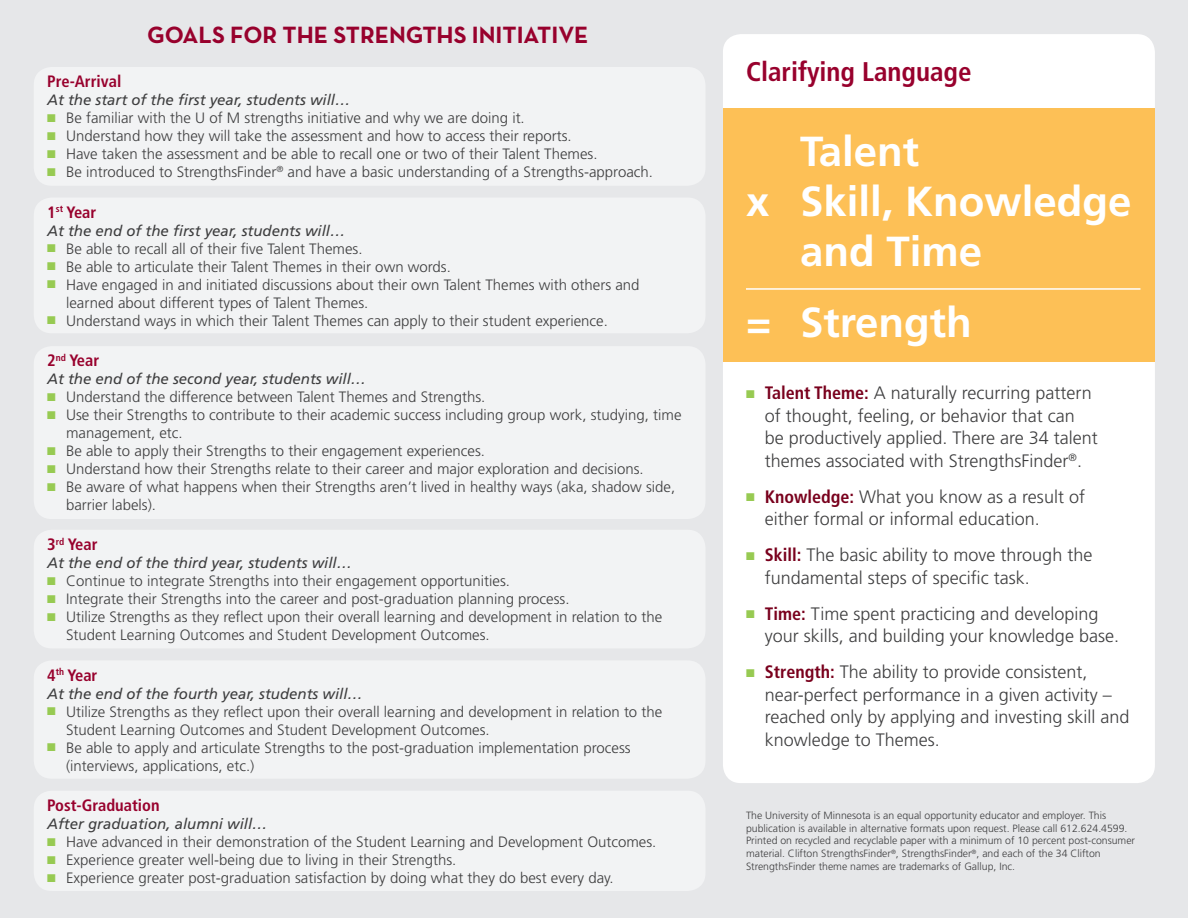
<style>
.page{position:relative;width:1188px;height:918px;background:#e6e7e9}
.page>*{position:absolute;margin:0;border:0;box-sizing:border-box;transform-origin:0 0}
.Body{font:700 42px "Frutiger";color:#fff}
.Subheads{font:700 condensed 27px "Frutiger";color:#98012d}
.t1{font:700 24px "Neutraface Text";color:#98012d}
.t2{font:300 18px/22.5px "Frutiger";color:#3e3e3f}
.Subheads-2{font:700 condensed 16.5px "Frutiger";color:#98012d}
.t3{font:300 15px/18px "Frutiger";color:#3e3e3f}
.Body-2{font:italic 15px "Frutiger";color:#3e3e3f}
.t4{font:300 10.5px/12.6px "Frutiger";color:#3e3e3f}
.s1{color:#97ca52}
.s2{font-weight:700;font-stretch:condensed;color:#79001d}
</style>
<div class="page">
<div style="left:34px;top:67px;width:672px;height:119px;background:#f2f3f4;border-radius:18px"></div>
<div style="left:723px;top:34px;width:432px;height:749px;background:#fff;border-radius:18px"></div>
<div style="left:34px;top:198px;width:672px;height:135px;background:#f2f3f4;border-radius:18px"></div>
<div style="left:34px;top:346px;width:672px;height:173px;background:#f2f3f4;border-radius:18px"></div>
<div style="left:34px;top:530px;width:672px;height:118px;background:#f2f3f4;border-radius:18px"></div>
<div style="left:34px;top:660px;width:672px;height:119px;background:#f2f3f4;border-radius:18px"></div>
<div style="left:34px;top:791px;width:672px;height:100px;background:#f2f3f4;border-radius:18px"></div>
<div style="left:723px;top:108px;width:432px;height:254px;background:#fdc056"></div>
<hr style="left:746px;top:288px;width:394px;height:2px;background:#fff">
<p class="t1" style="left:147px;top:19px;width:443px">GOALS FOR THE STRENGTHS INITIATIVE</p>
<p class="Subheads-2" style="left:47px;top:72px;width:76px">Pre-Arrival</p>
<p class="Body-2" style="left:47px;top:91px;width:304px">At the start of the first year, students will…</p>
<p class="t3" style="left:47px;top:109px;width:479px"><span class="s1">■</span> Be familiar with the U of M strengths initiative and why we are doing it.</p>
<p class="t3" style="left:47px;top:127px;width:526px"><span class="s1">■</span> Understand how they will take the assessment and how to access their reports.</p>
<p class="t3" style="left:47px;top:145px;width:552px"><span class="s1">■</span> Have taken the assessment and be able to recall one or two of their Talent Themes.</p>
<p class="t3" style="left:47px;top:163px;width:607px"><span class="s1">■</span> Be introduced to StrengthsFinder<sup>®</sup> and have a basic understanding of a Strengths-approach.</p>
<p class="Subheads-2" style="left:47px;top:202px;width:51px">1<sup>st</sup> Year</p>
<p class="Body-2" style="left:47px;top:222px;width:299px">At the end of the first year, students will…</p>
<p class="t3" style="left:47px;top:240px;width:317px"><span class="s1">■</span> Be able to recall all of their five Talent Themes.</p>
<p class="t3" style="left:47px;top:258px;width:405px"><span class="s1">■</span> Be able to articulate their Talent Themes in their own words.</p>
<p class="t3" style="left:66px;top:276px;width:575px;text-indent:-19px"><span class="s1">■</span> Have engaged in and initiated discussions about their own Talent Themes with others and learned about different types of Talent Themes.</p>
<p class="t3" style="left:47px;top:312px;width:562px"><span class="s1">■</span> Understand ways in which their Talent Themes can apply to their student experience.</p>
<p class="Subheads-2" style="left:47px;top:351px;width:53px">2<sup>nd</sup> Year</p>
<p class="Body-2" style="left:47px;top:370px;width:320px">At the end of the second year, students will…</p>
<p class="t3" style="left:47px;top:388px;width:440px"><span class="s1">■</span> Understand the difference between Talent Themes and Strengths.</p>
<p class="t3" style="left:66px;top:406px;width:617px;text-indent:-19px"><span class="s1">■</span> Use their Strengths to contribute to their academic success including group work, studying, time management, etc.</p>
<p class="t3" style="left:47px;top:442px;width:439px"><span class="s1">■</span> Be able to apply their Strengths to their engagement experiences.</p>
<p class="t3" style="left:47px;top:460px;width:598px"><span class="s1">■</span> Understand how their Strengths relate to their career and major exploration and decisions.</p>
<p class="t3" style="left:66px;top:478px;width:611px;text-indent:-19px"><span class="s1">■</span> Be aware of what happens when their Strengths aren’t lived in healthy ways (aka, shadow side, barrier labels).</p>
<p class="Subheads-2" style="left:47px;top:535px;width:52px">3<sup>rd</sup> Year</p>
<p class="Body-2" style="left:47px;top:554px;width:306px">At the end of the third year, students will…</p>
<p class="t3" style="left:47px;top:572px;width:464px"><span class="s1">■</span> Continue to integrate Strengths into their engagement opportunities.</p>
<p class="t3" style="left:47px;top:590px;width:524px"><span class="s1">■</span> Integrate their Strengths into the career and post-graduation planning process.</p>
<p class="t3" style="left:66px;top:608px;width:598px;text-indent:-19px"><span class="s1">■</span> Utilize Strengths as they reflect upon their overall learning and development in relation to the<br>Student Learning Outcomes and Student Development Outcomes.</p>
<p class="Subheads-2" style="left:47px;top:665px;width:52px">4<sup>th</sup> Year</p>
<p class="Body-2" style="left:47px;top:685px;width:317px">At the end of the fourth year, students will…</p>
<p class="t3" style="left:66px;top:703px;width:598px;text-indent:-19px"><span class="s1">■</span> Utilize Strengths as they reflect upon their overall learning and development in relation to the<br>Student Learning Outcomes and Student Development Outcomes.</p>
<p class="t3" style="left:66px;top:739px;width:566px;text-indent:-19px"><span class="s1">■</span> Be able to apply and articulate Strengths to the post-graduation implementation process (interviews, applications, etc.)</p>
<p class="Subheads-2" style="left:47px;top:796px;width:114px">Post-Graduation</p>
<p class="Body-2" style="left:47px;top:815px;width:222px">After graduation, alumni will…</p>
<p class="t3" style="left:47px;top:833px;width:611px"><span class="s1">■</span> Have advanced in their demonstration of the Student Learning and Development Outcomes.</p>
<p class="t3" style="left:47px;top:851px;width:411px"><span class="s1">■</span> Experience greater well-being due to living in their Strengths.</p>
<p class="t3" style="left:47px;top:869px;width:568px"><span class="s1">■</span> Experience greater post-graduation satisfaction by doing what they do best every day.</p>
<p class="Subheads" style="left:746px;top:56px;width:227px">Clarifying Language</p>
<p class="Body" style="left:800px;top:126px;width:121px">Talent</p>
<p class="Body" style="left:746px;top:177px;width:387px">x Skill, Knowledge</p>
<p class="Body" style="left:800px;top:227px;width:184px">and Time</p>
<p class="Body" style="left:746px;top:298px;width:227px">= Strength</p>
<p class="t2" style="left:765px;top:382px;width:335px;text-indent:-19px"><span class="s1">■</span> <span class="s2">Talent Theme:</span> A naturally recurring pattern of thought, feeling, or behavior that can be productively applied. There are 34 talent themes associated with StrengthsFinder<sup>®</sup>.</p>
<p class="t2" style="left:765px;top:485px;width:322px;text-indent:-19px"><span class="s1">■</span> <span class="s2">Knowledge:</span> What you know as a result of either formal or informal education.</p>
<p class="t2" style="left:765px;top:544px;width:329px;text-indent:-19px"><span class="s1">■</span> <span class="s2">Skill:</span> The basic ability to move through the fundamental steps of specific task.</p>
<p class="t2" style="left:765px;top:602px;width:356px;text-indent:-19px"><span class="s1">■</span> <span class="s2">Time:</span> Time spent practicing and developing your skills, and building your knowledge base.</p>
<p class="t2" style="left:765px;top:661px;width:366px;text-indent:-19px"><span class="s1">■</span> <span class="s2">Strength:</span> The ability to provide consistent, near-perfect performance in a given activity – reached only by applying and investing skill and knowledge to Themes.</p>
<p class="t4" style="left:746px;top:809px;width:383px">The University of Minnesota is an equal opportunity educator and employer. This publication is available in alternative formats upon request. Please call 612.624.4599.</p>
<p class="t4" style="left:746px;top:834px;width:391px">Printed on recycled and recyclable paper with a minimum of 10 percent post-consumer material. Clifton StrengthsFinder<sup>®</sup>, StrengthsFinder<sup>®</sup>, and each of the 34 Clifton<br>StrengthsFinder theme names are trademarks of Gallup, Inc.</p>
</div>
